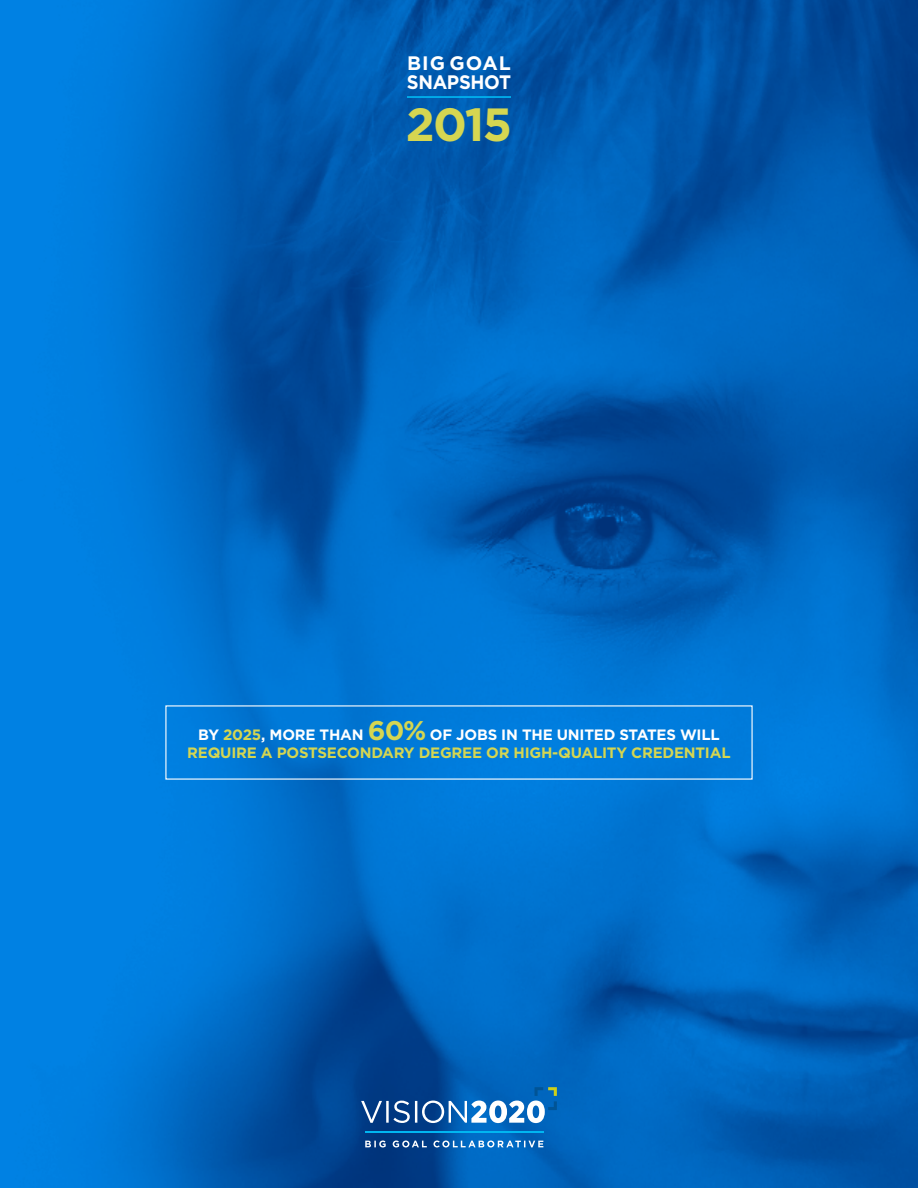
<style>
.page{position:relative;width:918px;height:1188px;background:#fff}
.page>*{position:absolute;margin:0;border:0;box-sizing:border-box;transform-origin:0 0}
.t1{font:700 46.5px "Gotham";color:#d5d651}
.t2{font:700 19.5px/19.5px "Gotham";letter-spacing:-.02em;color:#fff}
.t3{font:700 15px/18px "Gotham";letter-spacing:-.015em;color:#d5d651;text-align:center}
.s1{color:#fff}
.s2{font-size:27px}
</style>
<div class="page">
<img style="left:0;top:0;width:918px;height:1188px">
<hr style="left:407px;top:96px;width:104px;height:2px;background:#00b6f1">
<hr style="left:365px;top:1132px;width:178px;height:1px;background:#00b6f1">
<svg style="left:361px;top:1087px;width:196px;height:36px"></svg>
<svg style="left:365px;top:1141px;width:178px;height:6px"></svg>
<h2 class="t2" style="left:407px;top:53px;width:106px">BIG GOAL<br>SNAPSHOT</h2>
<h1 class="t1" style="left:406px;top:94px;width:108px">2015</h1>
<p class="t3" style="left:187px;top:725px;width:545px"><span class="s1">BY</span> 2025<span class="s1">, MORE THAN</span> <span class="s2">60%</span> <span class="s1">OF JOBS IN THE UNITED STATES WILL<br></span>REQUIRE A POSTSECONDARY DEGREE OR HIGH-QUALITY CREDENTIAL</p>
</div>
